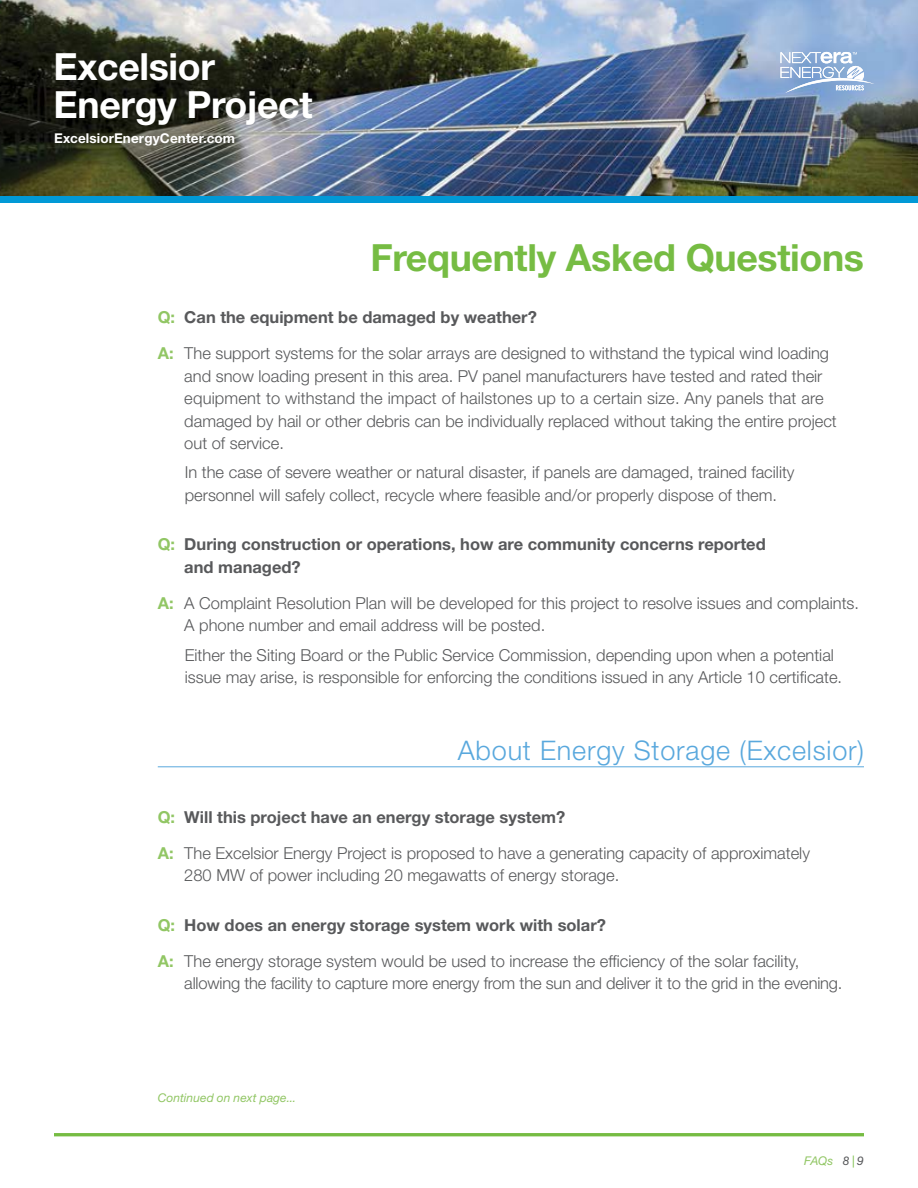
<style>
.page{position:relative;width:918px;height:1188px;background:#fff}
.page>*{position:absolute;margin:0;border:0;box-sizing:border-box;transform-origin:0 0}
.t1{font:700 37.5px "Helvetica Neue LT Std";letter-spacing:-.01em;color:#76bc43}
.t2{font:700 37.5px/37.5px "Helvetica Neue LT Std";letter-spacing:-.01em;color:#fff}
.t3{font:300 27px "Helvetica Neue LT Std";letter-spacing:.03em;color:#59a8dd}
.t4{font:300 16.5px/22.5px "Helvetica Neue LT Std";color:#58595b}
.t5{font:700 16.5px/22.5px "Helvetica Neue LT Std";color:#58595b}
.t6{font:700 13.5px "Helvetica Neue LT Std";letter-spacing:.01em;color:#fff}
.t7{font:italic 12px "Helvetica Neue LT Std";letter-spacing:.005em;color:#91c664}
.s1{font-weight:700;color:#91c664}
.s2{font-weight:700}
.s3{color:#91c664}
.s4{color:#58595b}
.s5{color:#76bc43}
</style>
<div class="page">
<img style="left:0;top:0;width:918px;height:196px">
<div style="left:0;top:196px;width:918px;height:6px;background:#0199d6"></div>
<hr style="left:54px;top:1133px;width:810px;height:3px;background:#76bc43">
<svg style="left:780px;top:52px;width:95px;height:41px"></svg>
<hr style="left:158px;top:766px;width:706px;height:1px;background:#59a8dd">
<h1 class="t2" style="left:54px;top:47px;width:261px">Excelsior<br>Energy Project</h1>
<p class="t6" style="left:54px;top:130px;width:183px">ExcelsiorEnergyCenter.com</p>
<h1 class="t1" style="left:371px;top:234px;width:495px">Frequently Asked Questions</h1>
<p class="t4" style="left:158px;top:299px;width:673px;line-height:36px"><span class="s1">Q:</span> <span class="s2">Can the equipment be damaged by weather?<br></span><span class="s1">A:</span> The support systems for the solar arrays are designed to withstand the typical wind loading</p>
<p class="t4" style="left:184px;top:364px;width:654px">and snow loading present in this area. PV panel manufacturers have tested and rated their equipment to withstand the impact of hailstones up to a certain size. Any panels that are damaged by hail or other debris can be individually replaced without taking the entire project out of service.</p>
<p class="t4" style="left:185px;top:461px;width:611px">In the case of severe weather or natural disaster, if panels are damaged, trained facility personnel will safely collect, recycle where feasible and/or properly dispose of them.</p>
<p class="t5" style="left:184px;top:533px;width:583px;text-indent:-27px"><span class="s3">Q:</span> During construction or operations, how are community concerns reported and managed?</p>
<p class="t4" style="left:184px;top:592px;width:676px;text-indent:-27px"><span class="s1">A:</span> A Complaint Resolution Plan will be developed for this project to resolve issues and complaints.<br>A phone number and email address will be posted.</p>
<p class="t4" style="left:185px;top:643px;width:659px">Either the Siting Board or the Public Service Commission, depending upon when a potential issue may arise, is responsible for enforcing the conditions issued in any Article 10 certificate.</p>
<h2 class="t3" style="left:458px;top:734px;width:408px">About Energy Storage (Excelsior)</h2>
<p class="t4" style="left:158px;top:798px;width:654px;line-height:36px"><span class="s1">Q:</span> <span class="s2">Will this project have an energy storage system?<br></span><span class="s1">A:</span> The Excelsior Energy Project is proposed to have a generating capacity of approximately</p>
<p class="t4" style="left:184px;top:864px;width:436px">280 MW of power including 20 megawatts of energy storage.</p>
<p class="t4" style="left:158px;top:906px;width:643px;line-height:36px"><span class="s1">Q:</span> <span class="s2">How does an energy storage system work with solar?<br></span><span class="s1">A:</span> The energy storage system would be used to increase the efficiency of the solar facility,</p>
<p class="t4" style="left:184px;top:972px;width:660px">allowing the facility to capture more energy from the sun and deliver it to the grid in the evening.</p>
<p class="t7" style="left:158px;top:1090px;width:140px">Continued on next page...</p>
<p class="t7" style="left:804px;top:1154px;width:61px">FAQs <span class="s4">8</span> <span class="s5">|</span> <span class="s4">9</span></p>
</div>
